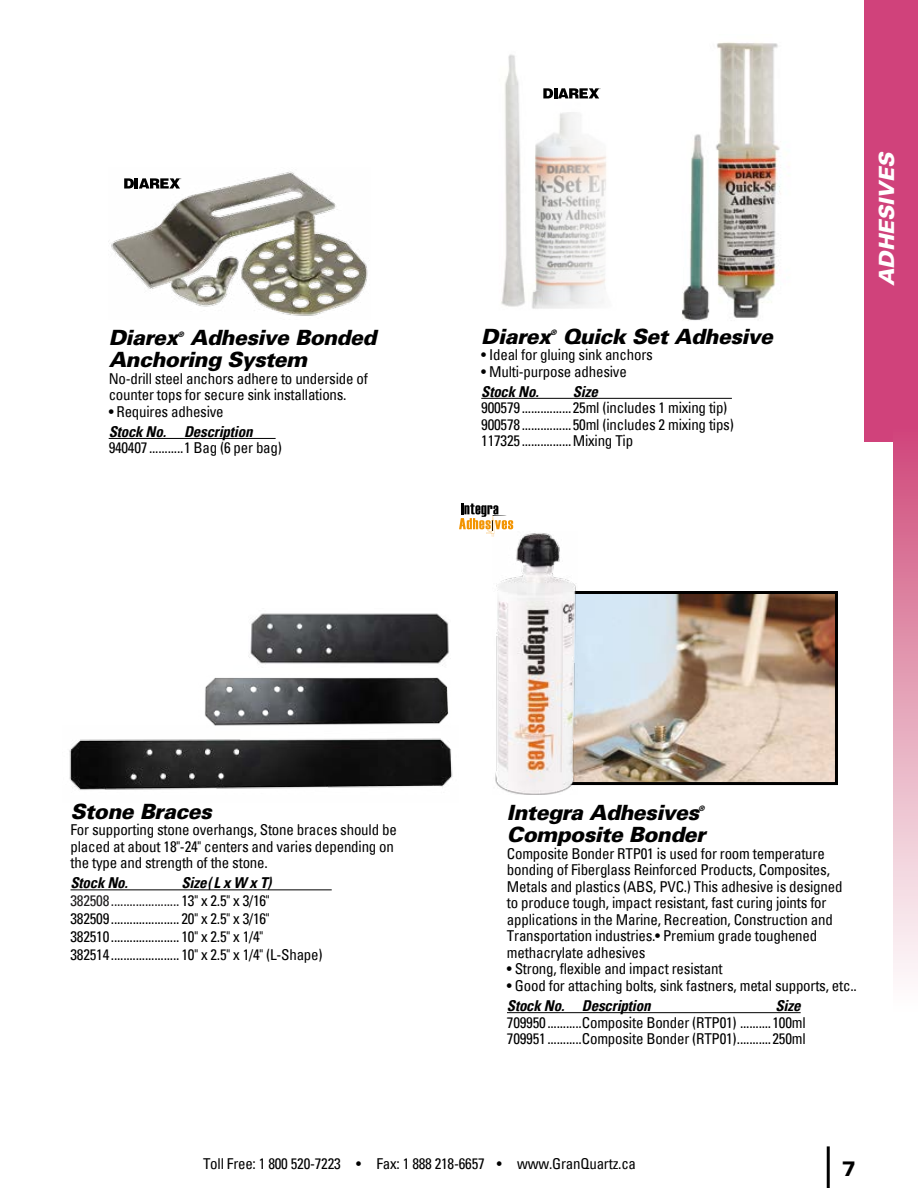
<style>
.page{position:relative;width:918px;height:1188px;background:#fff}
.page>*{position:absolute;margin:0;border:0;box-sizing:border-box;transform-origin:0 0}
.t1{font:italic 900 21px/22.5px "Univers";letter-spacing:-.025em;color:#000}
.t2{font:italic 900 21px "Univers";color:#fff}
.t3{font:900 21px "Univers";color:#000}
.t4{font:condensed 15px/16.5px "Univers";letter-spacing:-.015em;color:#000}
.t5{font:italic 700 condensed 15px "Univers";letter-spacing:-.015em;color:#000}
.t6{font:italic 900 7.5px "Univers";color:#000}
.s1{font-weight:700;font-style:italic}
.s2{color:#201e1f}
</style>
<div class="page">
<hr style="left:827px;top:1146px;width:3px;height:42px;background:#000">
<div style="left:864px;top:0;width:54px;height:441px;background:#d0427b"></div>
<svg style="left:894px;top:441px;width:24px;height:534px;background:#e5a4ba"></svg>
<img style="left:111px;top:171px;width:257px;height:145px">
<hr style="left:109px;top:438px;width:167px;height:1px;background:#000">
<svg style="left:124px;top:178px;width:57px;height:11px"></svg>
<hr style="left:481px;top:398px;width:251px;height:1px;background:#000">
<img style="left:682px;top:42px;width:99px;height:279px">
<img style="left:501px;top:54px;width:105px;height:255px">
<img style="left:578px;top:595px;width:256px;height:186px">
<div style="left:554px;top:591px;width:284px;height:194px;border:3px solid #000"></div>
<hr style="left:507px;top:1012px;width:294px;height:1px;background:#000">
<svg style="left:459px;top:503px;width:54px;height:34px"></svg>
<img style="left:492px;top:531px;width:86px;height:264px">
<svg style="left:543px;top:88px;width:57px;height:10px"></svg>
<img style="left:205px;top:677px;width:244px;height:48px">
<img style="left:249px;top:613px;width:200px;height:53px">
<img style="left:69px;top:725px;width:384px;height:65px">
<hr style="left:71px;top:889px;width:261px;height:1px;background:#000">
<h1 class="t1" style="left:109px;top:326px;width:269px;text-indent:81px">Adhesive Bonded<br>Anchoring System</h1>
<p class="t4" style="left:109px;top:370px;width:261px">No-drill steel anchors adhere to underside of counter tops for secure sink installations.</p>
<p class="t4" style="left:109px;top:403px;width:117px">• Requires adhesive</p>
<p class="t5" style="left:109px;top:422px;width:145px">Stock No. Description</p>
<p class="t4" style="left:109px;top:440px;width:175px">940407...........1 Bag (6 per bag)</p>
<h1 class="t1" style="left:109px;top:326px;width:71px">Diarex</h1>
<p class="t6" style="left:178px;top:329px;width:7px">®</p>
<h1 class="t1" style="left:481px;top:325px;width:71px">Diarex</h1>
<p class="t6" style="left:550px;top:327px;width:7px">®</p>
<h1 class="t1" style="left:563px;top:325px;width:212px">Quick Set Adhesive</h1>
<p class="t4" style="left:481px;top:346px;width:173px">• Ideal for gluing sink anchors</p>
<p class="t4" style="left:481px;top:363px;width:147px">• Multi-purpose adhesive</p>
<p class="t5" style="left:481px;top:382px;width:59px">Stock No.</p>
<p class="t5" style="left:573px;top:382px;width:27px">Size</p>
<p class="t4" style="left:481px;top:399px;width:254px">900579................25ml (includes 1 mixing tip)<br>900578................50ml (includes 2 mixing tips)<br>117325................Mixing Tip</p>
<h1 class="t2" style="left:874px;top:286px;width:136px;rotate:-90deg">ADHESIVES</h1>
<h1 class="t1" style="left:71px;top:800px;width:143px">Stone Braces</h1>
<p class="t4" style="left:71px;top:821px;width:328px">For supporting stone overhangs, Stone braces should be placed at about 18"-24" centers and varies depending on the type and strength of the stone.</p>
<p class="t5" style="left:71px;top:874px;width:59px">Stock No.</p>
<p class="t4" style="left:71px;top:874px;width:254px;line-height:18px;text-indent:111px"><span class="s1">Size (L x W x T)<br></span><span class="s2">382508......................</span> 13" x 2.5" x 3/16" 382509...................... 20" x 2.5" x 3/16" 382510...................... 10" x 2.5" x 1/4" 382514...................... 10" x 2.5" x 1/4" (L-Shape)</p>
<h1 class="t1" style="left:507px;top:801px;width:194px">Integra Adhesives</h1>
<p class="t6" style="left:699px;top:804px;width:7px">®</p>
<h1 class="t1" style="left:507px;top:824px;width:200px">Composite Bonder</h1>
<p class="t4" style="left:507px;top:845px;width:337px">Composite Bonder RTP01 is used for room temperature bonding of Fiberglass Reinforced Products, Composites, Metals and plastics (ABS, PVC.) This adhesive is designed to produce tough, impact resistant, fast curing joints for applications in the Marine, Recreation, Construction and Transportation industries.• Premium grade toughened methacrylate adhesives</p>
<p class="t4" style="left:507px;top:961px;width:217px">• Strong, flexible and impact resistant</p>
<p class="t4" style="left:507px;top:977px;width:351px">• Good for attaching bolts, sink fastners, metal supports, etc..</p>
<p class="t5" style="left:507px;top:997px;width:145px">Stock No. Description</p>
<p class="t5" style="left:775px;top:997px;width:27px">Size</p>
<p class="t4" style="left:507px;top:1014px;width:300px">709950...........Composite Bonder (RTP01) ..........100ml<br>709951...........Composite Bonder (RTP01)...........250ml</p>
<p class="t4" style="left:203px;top:1155px;width:435px">Toll Free: 1 800 520-7223 • Fax: 1 888 218-6657 • www.GranQuartz.ca</p>
<h1 class="t3" style="left:842px;top:1155px;width:16px">7</h1>
</div>
